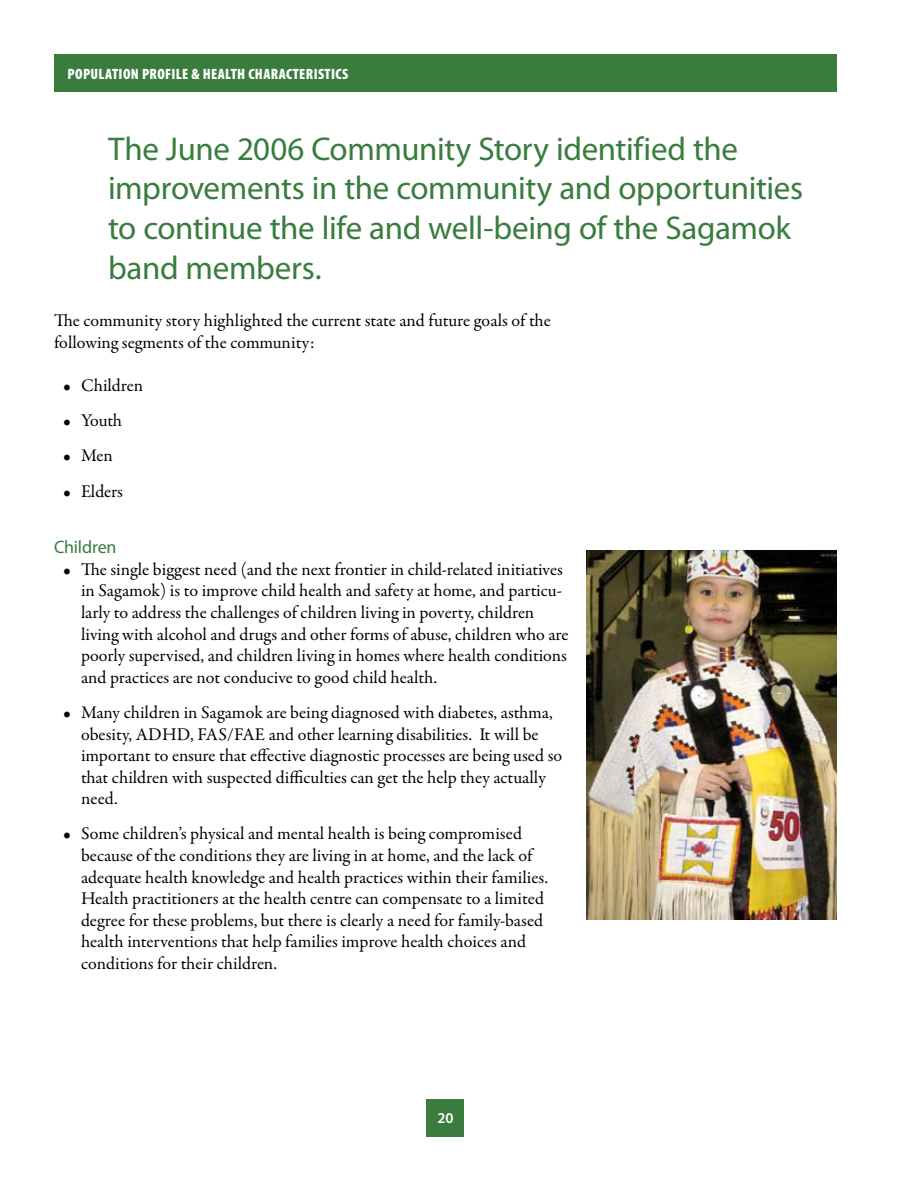
<style>
.page{position:relative;width:918px;height:1188px;background:#fff}
.page>*{position:absolute;margin:0;border:0;box-sizing:border-box;transform-origin:0 0}
.t1{font:33px/39.6px "Myriad Pro";letter-spacing:-.01em;color:#397c3e}
.t2{font:18px/21.6px "Garamond Premr Pro";color:#000}
.t3{font:18px "Myriad Pro";letter-spacing:-.01em;color:#397c3e}
.t4{font:900 condensed 15px "Myriad Pro";letter-spacing:.025em;color:#fff}
.t5{font:600 15px "Myriad Pro";color:#fff}
</style>
<div class="page">
<div style="left:427px;top:1099px;width:37px;height:38px;background:#397c3e"></div>
<div style="left:54px;top:54px;width:783px;height:38px;background:#397c3e"></div>
<img style="left:587px;top:551px;width:250px;height:369px">
<p class="t4" style="left:68px;top:64px;width:282px">POPULATION PROFILE &amp; HEALTH CHARACTERISTICS</p>
<h1 class="t1" style="left:108px;top:128px;width:697px">The June 2006 Community Story identified the improvements in the community and opportunities to continue the life and well-being of the Sagamok band members.</h1>
<p class="t2" style="left:54px;top:310px;width:498px">The community story highlighted the current state and future goals of the following segments of the community:</p>
<p class="t2" style="left:63px;top:375px;width:82px">• Children</p>
<p class="t2" style="left:63px;top:410px;width:61px">• Youth</p>
<p class="t2" style="left:63px;top:445px;width:51px">• Men</p>
<p class="t2" style="left:63px;top:481px;width:62px">• Elders</p>
<p class="t3" style="left:54px;top:536px;width:64px">Children</p>
<p class="t2" style="left:81px;top:559px;width:489px;text-indent:-18px">• The single biggest need (and the next frontier in child-related initiatives in Sagamok) is to improve child health and safety at home, and particu&shy;larly to address the challenges of children living in poverty, children living with alcohol and drugs and other forms of abuse, children who are poorly supervised, and children living in homes where health conditions and practices are not conducive to good child health.</p>
<p class="t2" style="left:81px;top:702px;width:483px;text-indent:-18px">• Many children in Sagamok are being diagnosed with diabetes, asthma, obesity, ADHD, FAS/FAE and other learning disabilities. It will be important to ensure that effective diagnostic processes are being used so that children with suspected difficulties can get the help they actually need.</p>
<p class="t2" style="left:81px;top:823px;width:469px;text-indent:-18px">• Some children’s physical and mental health is being compromised because of the conditions they are living in at home, and the lack of adequate health knowledge and health practices within their families.<br>Health practitioners at the health centre can compensate to a limited degree for these problems, but there is clearly a need for family-based health interventions that help families improve health choices and conditions for their children.</p>
<p class="t5" style="left:437px;top:1109px;width:18px">20</p>
</div>
